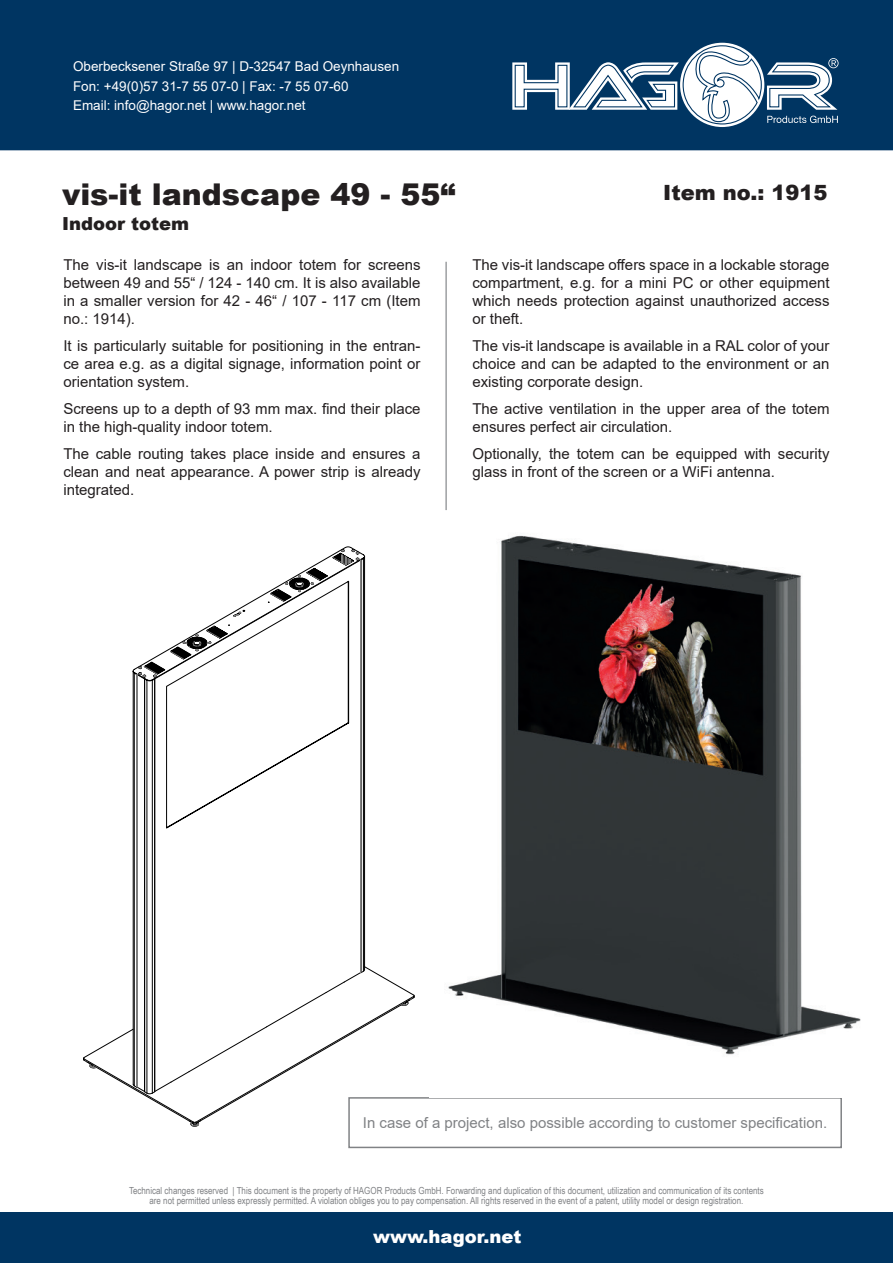
<style>
.page{position:relative;width:893px;height:1263px;background:#fff}
.page>*{position:absolute;margin:0;border:0;box-sizing:border-box;transform-origin:0 0}
.t1{font:900 30px "Arial";color:#231f20}
.t2{font:900 21px "Arial";color:#231f20}
.t3{font:900 18px "Arial";color:#fff}
.t4{font:900 18px "Arial";color:#231f20}
.t5{font:15px/18px "Arial";color:#231f20;text-align:justify}
.t6{font:15px "Arial";color:#808285}
.t7{font:13.5px/19.5px "Arial";color:#fff}
.t8{font:9.75px/10.5px "Arial Narrow";color:#808285;text-align:center}
</style>
<div class="page">
<div style="left:0;top:1213px;width:893px;height:50px;background:#003562"></div>
<div style="left:0;top:0;width:893px;height:150px;background:#003562"></div>
<svg style="left:502px;top:39px;width:358px;height:93px"></svg>
<div style="left:348px;top:1097px;width:494px;height:51px;border:2px solid #808285"></div>
<hr style="left:445px;top:262px;width:2px;height:248px;background:#9d9fa2">
<img style="left:448px;top:535px;width:413px;height:520px">
<svg style="left:83px;top:547px;width:332px;height:579px"></svg>
<p class="t7" style="left:73px;top:57px;width:328px">Oberbecksener Straße 97 | D-32547 Bad Oeynhausen<br>Fon: +49(0)57 31-7 55 07-0 | Fax: -7 55 07-60<br>Email: info@hagor.net | www.hagor.net</p>
<h1 class="t1" style="left:62px;top:172px;width:395px">vis-it landscape 49 - 55“</h1>
<p class="t4" style="left:62px;top:211px;width:129px">Indoor totem</p>
<p class="t5" style="left:63px;top:256px;width:359px">The vis-it landscape is an indoor totem for screens between 49 and 55“ / 124 - 140 cm. It is also available in a smaller version for 42 - 46“ / 107 - 117 cm (Item no.: 1914).</p>
<p class="t5" style="left:63px;top:337px;width:359px">It is particularly suitable for positioning in the entran&shy;ce area e.g. as a digital signage, information point or orientation system.</p>
<p class="t5" style="left:63px;top:400px;width:359px">Screens up to a depth of 93 mm max. find their place in the high-quality indoor totem.</p>
<p class="t5" style="left:63px;top:445px;width:359px">The cable routing takes place inside and ensures a clean and neat appearance. A power strip is already integrated.</p>
<h2 class="t2" style="left:663px;top:177px;width:166px">Item no.: 1915</h2>
<p class="t5" style="left:472px;top:256px;width:359px">The vis-it landscape offers space in a lockable storage compartment, e.g. for a mini PC or other equipment which needs protection against unauthorized access or theft.</p>
<p class="t5" style="left:472px;top:337px;width:359px">The vis-it landscape is available in a RAL color of your choice and can be adapted to the environment or an existing corporate design.</p>
<p class="t5" style="left:472px;top:400px;width:359px">The active ventilation in the upper area of the totem ensures perfect air circulation.</p>
<p class="t5" style="left:472px;top:445px;width:359px">Optionally, the totem can be equipped with security glass in front of the screen or a WiFi antenna.</p>
<p class="t6" style="left:363px;top:1112px;width:466px">In case of a project, also possible according to customer specification.</p>
<p class="t8" style="left:129px;top:1184px;width:636px">Technical changes reserved | This document is the property of HAGOR Products GmbH. Forwarding and duplication of this document, utilization and communication of its contents are not permitted unless expressly permitted. A violation obliges you to pay compensation. All rights reserved in the event of a patent, utility model or design registration.</p>
<p class="t3" style="left:373px;top:1223px;width:150px">www.hagor.net</p>
</div>
